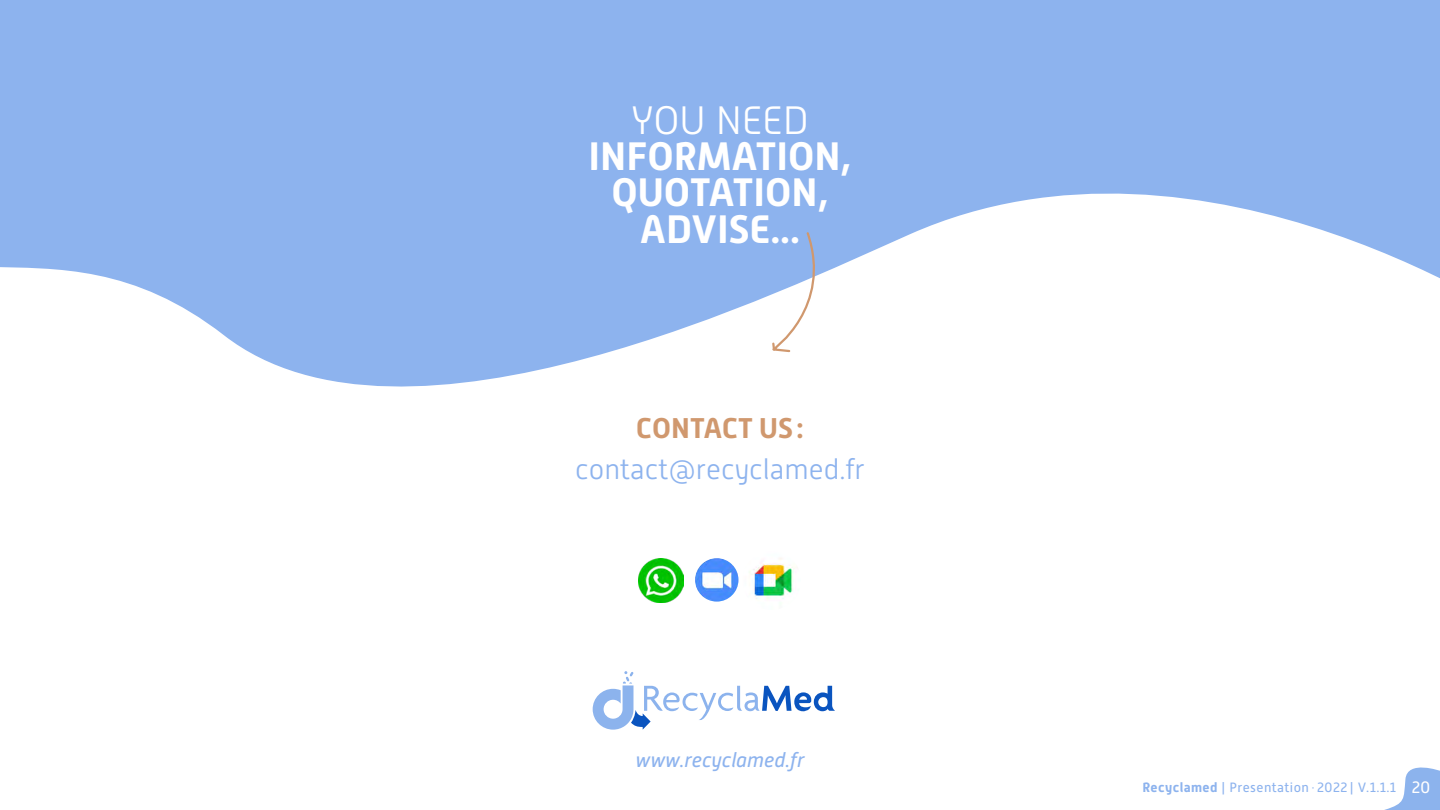
<style>
.page{position:relative;width:1440px;height:810px;background:#fff}
.page>*{position:absolute;margin:0;border:0;box-sizing:border-box;transform-origin:0 0}
.t1{font:700 39.6px/36.4px "Alwyn New";color:#fff;text-align:center}
.t2{font:300 39.6px "Alwyn New";color:#fff}
.t3{font:300 28.5px "Alwyn New";color:#8db3ee}
.t4{font:700 28.5px "Alwyn New";color:#d0986e}
.t5{font:italic 20.55px "Alwyn New";color:#8db3ee}
.t6{font:13.5px "Alwyn New";letter-spacing:.03em;color:#8db3ee}
.s1{font-weight:700}
.s2{font-size:16.5px;color:#fff}
.s3{font-size:16.5px}
</style>
<div class="page">
<svg style="left:0;top:0;width:1440px;height:387px;fill:#8db3ee"></svg>
<svg style="left:771px;top:230px;width:62px;height:124px"></svg>
<img style="left:695px;top:558px;width:43px;height:44px;border-radius:22px">
<img style="left:639px;top:558px;width:44px;height:45px">
<img style="left:742px;top:551px;width:59px;height:59px;border-radius:29px">
<svg style="left:1384px;top:767px;width:56px;height:43px"></svg>
<svg style="left:593px;top:671px;width:242px;height:59px"></svg>
<h1 class="t2" style="left:631px;top:98px;width:179px">YOU NEED</h1>
<h1 class="t1" style="left:589px;top:138px;width:264px">INFORMATION,<br>QUOTATION,<br>ADVISE...</h1>
<h2 class="t4" style="left:636px;top:411px;width:169px">CONTACT US:</h2>
<h2 class="t3" style="left:575px;top:453px;width:291px">contact@recyclamed.fr</h2>
<h3 class="t5" style="left:636px;top:749px;width:170px">www.recyclamed.fr</h3>
<p class="t6" style="left:1143px;top:779px;width:289px"><span class="s1">Recyclamed</span> | Presentation · 2022 | V.1.1.1 <span class="s2">20</span><span class="s3">2</span></p>
</div>
